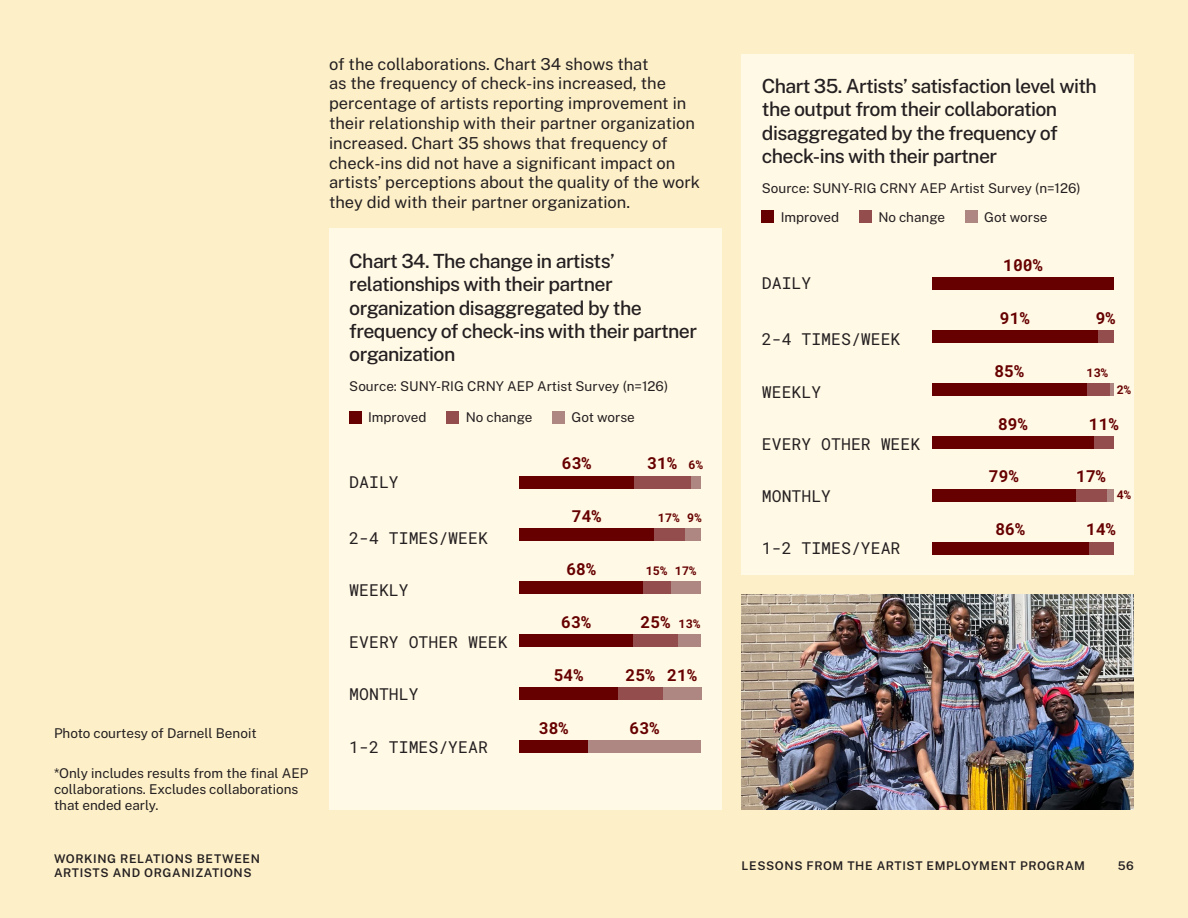
<style>
.page{position:relative;width:1188px;height:918px;background:#fdf0c8}
.page>*{position:absolute;margin:0;border:0;box-sizing:border-box;transform-origin:0 0}
.Chart_title{font:500 19.5px/23.4px "Public Sans";letter-spacing:-.03em;color:#241f21}
.Body{font:16.5px/19.8px "Public Sans";color:#241f21}
.Chart_label__w__indent{font:16.5px "Roboto Mono";color:#241f21}
.Chart_label{font:16.5px "Roboto Mono";color:#600}
.Detail{font:13.5px "Public Sans";color:#241f21}
.Body-2{font:13.5px/16.2px "Public Sans";color:#241f21}
.Page_number{font:600 12px/14.4px "Public Sans";letter-spacing:.05em;color:#241f21}
.Chart_label-2{font:12px "Roboto Mono";color:#600}
</style>
<div class="page">
<img style="left:742px;top:595px;width:392px;height:215px">
<div style="left:329px;top:229px;width:392px;height:581px;background:#fff9e5"></div>
<div style="left:742px;top:54px;width:392px;height:520px;background:#fff9e5"></div>
<div style="left:690px;top:476px;width:11px;height:12px;background:#ae8783"></div>
<div style="left:634px;top:476px;width:56px;height:12px;background:#944d4d"></div>
<div style="left:519px;top:476px;width:115px;height:12px;background:#600"></div>
<div style="left:685px;top:529px;width:16px;height:12px;background:#ae8783"></div>
<div style="left:654px;top:529px;width:31px;height:12px;background:#944d4d"></div>
<div style="left:519px;top:529px;width:135px;height:12px;background:#600"></div>
<div style="left:670px;top:582px;width:31px;height:12px;background:#ae8783"></div>
<div style="left:643px;top:582px;width:27px;height:12px;background:#944d4d"></div>
<div style="left:519px;top:582px;width:124px;height:12px;background:#600"></div>
<div style="left:678px;top:635px;width:23px;height:12px;background:#ae8783"></div>
<div style="left:633px;top:635px;width:45px;height:12px;background:#944d4d"></div>
<div style="left:519px;top:635px;width:114px;height:12px;background:#600"></div>
<div style="left:663px;top:688px;width:38px;height:12px;background:#ae8783"></div>
<div style="left:618px;top:688px;width:45px;height:12px;background:#944d4d"></div>
<div style="left:519px;top:688px;width:99px;height:12px;background:#600"></div>
<div style="left:588px;top:741px;width:113px;height:12px;background:#ae8783"></div>
<div style="left:519px;top:741px;width:69px;height:12px;background:#600"></div>
<div style="left:349px;top:411px;width:12px;height:12px;background:#600"></div>
<div style="left:447px;top:411px;width:12px;height:12px;background:#944d4d"></div>
<div style="left:553px;top:411px;width:12px;height:12px;background:#ae8783"></div>
<div style="left:762px;top:210px;width:12px;height:13px;background:#600"></div>
<div style="left:860px;top:210px;width:12px;height:13px;background:#944d4d"></div>
<div style="left:965px;top:210px;width:12px;height:13px;background:#ae8783"></div>
<div style="left:932px;top:278px;width:182px;height:12px;background:#600"></div>
<div style="left:1097px;top:330px;width:17px;height:13px;background:#944d4d"></div>
<div style="left:932px;top:330px;width:165px;height:13px;background:#600"></div>
<hr style="left:1110px;top:384px;width:4px;height:12px;background:#ae8783">
<div style="left:1086px;top:384px;width:24px;height:12px;background:#944d4d"></div>
<div style="left:932px;top:384px;width:154px;height:12px;background:#600"></div>
<div style="left:1094px;top:436px;width:20px;height:12px;background:#944d4d"></div>
<div style="left:932px;top:436px;width:162px;height:12px;background:#600"></div>
<div style="left:1106px;top:489px;width:8px;height:12px;background:#ae8783"></div>
<div style="left:1076px;top:489px;width:30px;height:12px;background:#944d4d"></div>
<div style="left:932px;top:489px;width:144px;height:12px;background:#600"></div>
<div style="left:1088px;top:542px;width:26px;height:12px;background:#944d4d"></div>
<div style="left:932px;top:542px;width:156px;height:12px;background:#600"></div>
<p class="Detail" style="left:54px;top:723px;width:204px">Photo courtesy of Darnell Benoit</p>
<p class="Body-2" style="left:54px;top:764px;width:256px">*Only includes results from the final AEP collaborations. Excludes collaborations that ended early.</p>
<p class="Page_number" style="left:54px;top:850px;width:208px">WORKING RELATIONS BETWEEN<br>ARTISTS AND ORGANIZATIONS</p>
<p class="Body" style="left:329px;top:53px;width:373px">of the collaborations. Chart 34 shows that<br>as the frequency of check-ins increased, the percentage of artists reporting improvement in their relationship with their partner organization increased. Chart 35 shows that frequency of check-ins did not have a significant impact on artists’ perceptions about the quality of the work they did with their partner organization.</p>
<p class="Chart_title" style="left:349px;top:248px;width:349px">Chart 34. The change in artists’ relationships with their partner organization disaggregated by the frequency of check-ins with their partner organization</p>
<p class="Detail" style="left:349px;top:377px;width:320px">Source: SUNY-RIG CRNY AEP Artist Survey (n=126)</p>
<p class="Detail" style="left:368px;top:408px;width:60px">Improved</p>
<p class="Detail" style="left:466px;top:408px;width:68px">No change</p>
<p class="Detail" style="left:572px;top:408px;width:65px">Got worse</p>
<p class="Chart_label__w__indent" style="left:349px;top:471px;width:51px">DAILY</p>
<p class="Chart_label__w__indent" style="left:349px;top:526px;width:140px">2-4 TIMES/WEEK</p>
<p class="Chart_label__w__indent" style="left:349px;top:579px;width:61px">WEEKLY</p>
<p class="Chart_label__w__indent" style="left:349px;top:631px;width:160px">EVERY OTHER WEEK</p>
<p class="Chart_label__w__indent" style="left:349px;top:683px;width:71px">MONTHLY</p>
<p class="Chart_label__w__indent" style="left:349px;top:735px;width:140px">1-2 TIMES/YEAR</p>
<p class="Chart_label" style="left:562px;top:452px;width:31px">63%</p>
<p class="Chart_label" style="left:647px;top:452px;width:31px">31%</p>
<p class="Chart_label-2" style="left:689px;top:457px;width:16px">6%</p>
<p class="Chart_label" style="left:572px;top:505px;width:31px">74%</p>
<p class="Chart_label-2" style="left:658px;top:510px;width:23px">17%</p>
<p class="Chart_label-2" style="left:687px;top:510px;width:16px">9%</p>
<p class="Chart_label" style="left:566px;top:558px;width:31px">68%</p>
<p class="Chart_label-2" style="left:646px;top:562px;width:23px">15%</p>
<p class="Chart_label-2" style="left:675px;top:562px;width:23px">17%</p>
<p class="Chart_label" style="left:561px;top:611px;width:31px">63%</p>
<p class="Chart_label" style="left:641px;top:611px;width:31px">25%</p>
<p class="Chart_label-2" style="left:679px;top:615px;width:23px">13%</p>
<p class="Chart_label" style="left:554px;top:664px;width:31px">54%</p>
<p class="Chart_label" style="left:625px;top:664px;width:31px">25%</p>
<p class="Chart_label" style="left:667px;top:664px;width:31px">21%</p>
<p class="Chart_label" style="left:539px;top:716px;width:31px">38%</p>
<p class="Chart_label" style="left:630px;top:716px;width:31px">63%</p>
<p class="Chart_title" style="left:762px;top:73px;width:336px">Chart 35. Artists’ satisfaction level with the output from their collaboration disaggregated by the frequency of check-ins with their partner</p>
<p class="Detail" style="left:762px;top:178px;width:320px">Source: SUNY-RIG CRNY AEP Artist Survey (n=126)</p>
<p class="Detail" style="left:781px;top:207px;width:60px">Improved</p>
<p class="Detail" style="left:878px;top:207px;width:68px">No change</p>
<p class="Detail" style="left:984px;top:207px;width:65px">Got worse</p>
<p class="Chart_label" style="left:1003px;top:254px;width:41px">100%</p>
<p class="Chart_label__w__indent" style="left:762px;top:272px;width:51px">DAILY</p>
<p class="Chart_label__w__indent" style="left:762px;top:328px;width:140px">2-4 TIMES/WEEK</p>
<p class="Chart_label__w__indent" style="left:762px;top:380px;width:61px">WEEKLY</p>
<p class="Chart_label__w__indent" style="left:762px;top:433px;width:160px">EVERY OTHER WEEK</p>
<p class="Chart_label__w__indent" style="left:762px;top:485px;width:71px">MONTHLY</p>
<p class="Chart_label__w__indent" style="left:762px;top:537px;width:140px">1-2 TIMES/YEAR</p>
<p class="Chart_label" style="left:1000px;top:306px;width:31px">91%</p>
<p class="Chart_label" style="left:1096px;top:306px;width:21px">9%</p>
<p class="Chart_label" style="left:994px;top:360px;width:31px">85%</p>
<p class="Chart_label-2" style="left:1086px;top:364px;width:23px">13%</p>
<p class="Chart_label-2" style="left:1117px;top:381px;width:16px">2%</p>
<p class="Chart_label" style="left:998px;top:412px;width:31px">89%</p>
<p class="Chart_label" style="left:1089px;top:412px;width:31px">11%</p>
<p class="Chart_label" style="left:989px;top:465px;width:31px">79%</p>
<p class="Chart_label" style="left:1076px;top:465px;width:31px">17%</p>
<p class="Chart_label-2" style="left:1117px;top:487px;width:16px">4%</p>
<p class="Chart_label" style="left:995px;top:518px;width:31px">86%</p>
<p class="Chart_label" style="left:1086px;top:518px;width:31px">14%</p>
<p class="Page_number" style="left:742px;top:857px;width:345px">LESSONS FROM THE ARTIST EMPLOYMENT PROGRAM</p>
<p class="Page_number" style="left:1118px;top:857px;width:18px">56</p>
</div>
